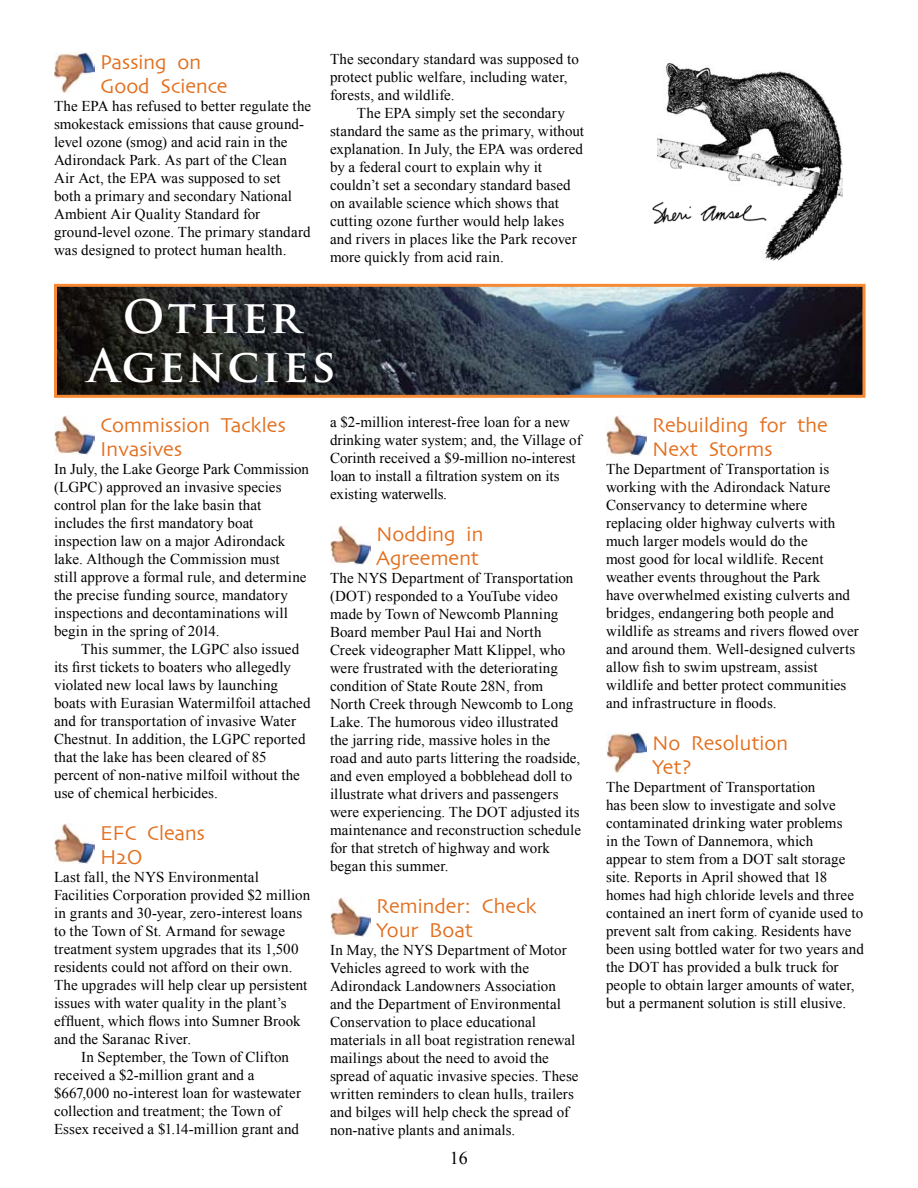
<style>
.page{position:relative;width:918px;height:1188px;background:#fff}
.page>*{position:absolute;margin:0;border:0;box-sizing:border-box;transform-origin:0 0}
.t1{font:700 45px/49.5px "Trajan Pro";letter-spacing:.06em;color:#fff;text-align:center}
.t2{font:21px/24px "Skia";letter-spacing:-.015em;color:#e36f1e}
.t3{font:18px "Times New Roman";color:#000}
.t4{font:15px/18px "Times New Roman";letter-spacing:.005em;color:#000}
</style>
<div class="page">
<img style="left:606px;top:733px;width:40px;height:40px">
<img style="left:54px;top:53px;width:40px;height:39px">
<img style="left:54px;top:415px;width:41px;height:40px">
<img style="left:54px;top:824px;width:41px;height:39px">
<img style="left:330px;top:525px;width:41px;height:40px">
<img style="left:330px;top:897px;width:41px;height:40px">
<img style="left:606px;top:415px;width:41px;height:40px">
<img style="left:58px;top:288px;width:804px;height:106px">
<div style="left:54px;top:284px;width:812px;height:114px;border:3px solid #f68933"></div>
<img style="left:658px;top:63px;width:184px;height:198px">
<img style="left:652px;top:197px;width:118px;height:30px">
<h2 class="t2" style="left:100px;top:51px;width:129px">Passing on<br>Good Science</h2>
<p class="t4" style="left:54px;top:97px;width:259px">The EPA has refused to better regulate the smokestack emissions that cause ground&shy;level ozone (smog) and acid rain in the Adirondack Park. As part of the Clean Air Act, the EPA was supposed to set both a primary and secondary National Ambient Air Quality Standard for ground-level ozone. The primary standard was designed to protect human health.</p>
<p class="t4" style="left:330px;top:50px;width:250px">The secondary standard was supposed to protect public welfare, including water, forests, and wildlife.</p>
<p class="t4" style="left:330px;top:104px;width:256px;text-indent:27px">The EPA simply set the secondary standard the same as the primary, without explanation. In July, the EPA was ordered by a federal court to explain why it couldn’t set a secondary standard based on available science which shows that cutting ozone further would help lakes and rivers in places like the Park recover more quickly from acid rain.</p>
<h1 class="t1" style="left:88px;top:292px;width:249px">Other<br>Agencies</h1>
<h2 class="t2" style="left:100px;top:414px;width:187px">Commission Tackles<br>Invasives</h2>
<p class="t4" style="left:54px;top:460px;width:256px">In July, the Lake George Park Commission (LGPC) approved an invasive species control plan for the lake basin that includes the first mandatory boat inspection law on a major Adirondack lake. Although the Commission must<br>still approve a formal rule, and determine the precise funding source, mandatory inspections and decontaminations will begin in the spring of 2014.</p>
<p class="t4" style="left:54px;top:640px;width:258px;text-indent:27px">This summer, the LGPC also issued its first tickets to boaters who allegedly violated new local laws by launching boats with Eurasian Watermilfoil attached and for transportation of invasive Water Chestnut. In addition, the LGPC reported that the lake has been cleared of 85 percent of non-native milfoil without the use of chemical herbicides.</p>
<h2 class="t2" style="left:100px;top:822px;width:106px">EFC Cleans<br>H2O</h2>
<p class="t4" style="left:54px;top:868px;width:258px">Last fall, the NYS Environmental Facilities Corporation provided $2 million in grants and 30-year, zero-interest loans to the Town of St. Armand for sewage treatment system upgrades that its 1,500 residents could not afford on their own.<br>The upgrades will help clear up persistent issues with water quality in the plant’s effluent, which flows into Sumner Brook and the Saranac River.</p>
<p class="t4" style="left:54px;top:1048px;width:249px;text-indent:27px">In September, the Town of Clifton received a $2-million grant and a $667,000 no-interest loan for wastewater collection and treatment; the Town of Essex received a $1.14-million grant and</p>
<p class="t4" style="left:330px;top:413px;width:253px">a $2-million interest-free loan for a new drinking water system; and, the Village of Corinth received a $9-million no-interest loan to install a filtration system on its existing waterwells.</p>
<h2 class="t2" style="left:376px;top:524px;width:109px">Nodding in<br>Agreement</h2>
<p class="t4" style="left:330px;top:569px;width:253px">The NYS Department of Transportation (DOT) responded to a YouTube video made by Town of Newcomb Planning Board member Paul Hai and North Creek videographer Matt Klippel, who were frustrated with the deteriorating condition of State Route 28N, from North Creek through Newcomb to Long Lake. The humorous video illustrated<br>the jarring ride, massive holes in the road and auto parts littering the roadside, and even employed a bobblehead doll to illustrate what drivers and passengers were experiencing. The DOT adjusted its maintenance and reconstruction schedule for that stretch of highway and work began this summer.</p>
<h2 class="t2" style="left:376px;top:896px;width:162px">Reminder: Check<br>Your Boat</h2>
<p class="t4" style="left:330px;top:941px;width:250px">In May, the NYS Department of Motor Vehicles agreed to work with the Adirondack Landowners Association and the Department of Environmental Conservation to place educational materials in all boat registration renewal mailings about the need to avoid the spread of aquatic invasive species. These written reminders to clean hulls, trailers and bilges will help check the spread of non-native plants and animals.</p>
<p class="t3" style="left:450px;top:1146px;width:19px">16</p>
<h2 class="t2" style="left:652px;top:414px;width:177px">Rebuilding for the<br>Next Storms</h2>
<p class="t4" style="left:606px;top:460px;width:254px">The Department of Transportation is working with the Adirondack Nature Conservancy to determine where replacing older highway culverts with much larger models would do the<br>most good for local wildlife. Recent weather events throughout the Park<br>have overwhelmed existing culverts and bridges, endangering both people and wildlife as streams and rivers flowed over and around them. Well-designed culverts allow fish to swim upstream, assist wildlife and better protect communities and infrastructure in floods.</p>
<h2 class="t2" style="left:652px;top:732px;width:138px">No Resolution<br>Yet?</h2>
<p class="t4" style="left:606px;top:778px;width:259px">The Department of Transportation<br>has been slow to investigate and solve contaminated drinking water problems<br>in the Town of Dannemora, which<br>appear to stem from a DOT salt storage site. Reports in April showed that 18 homes had high chloride levels and three contained an inert form of cyanide used to prevent salt from caking. Residents have been using bottled water for two years and the DOT has provided a bulk truck for people to obtain larger amounts of water, but a permanent solution is still elusive.</p>
</div>
